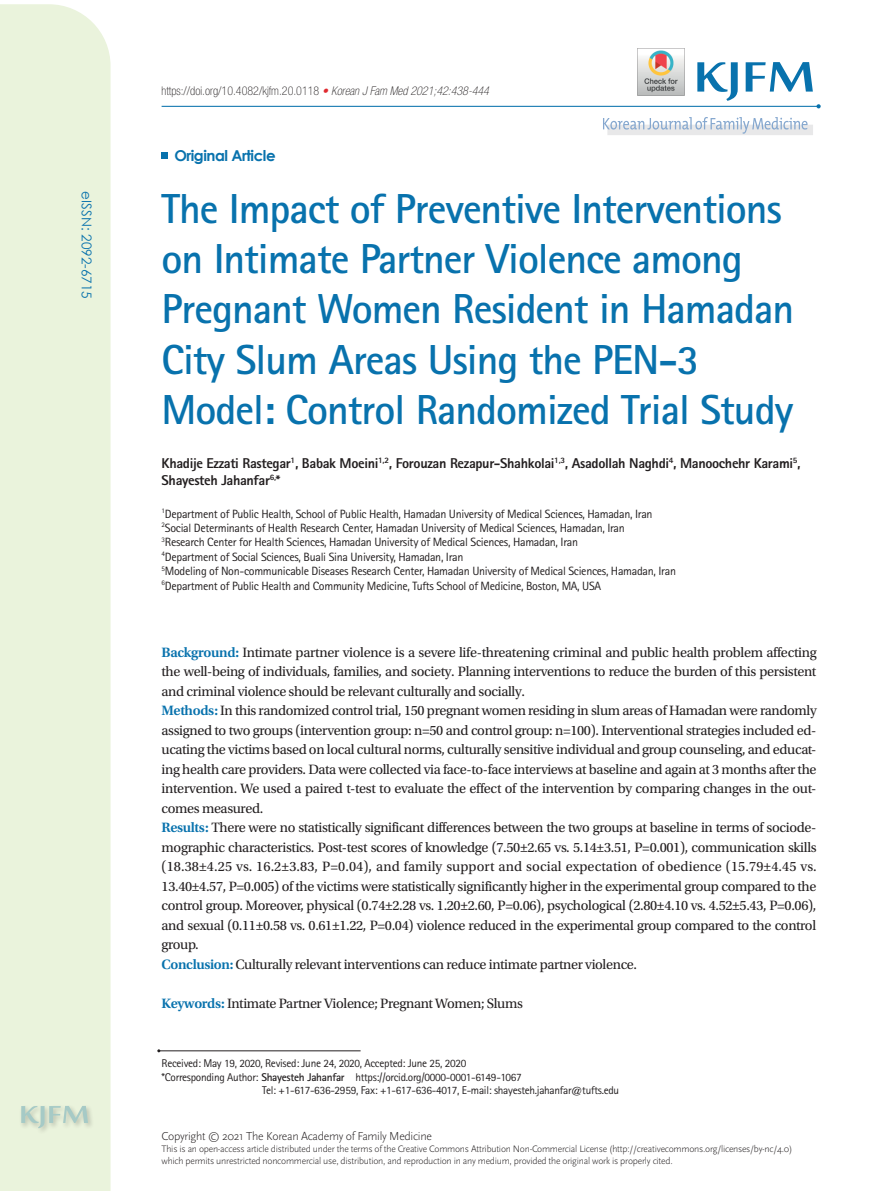
<style>
.page{position:relative;width:893px;height:1191px;background:#fff}
.page>*{position:absolute;margin:0;border:0;box-sizing:border-box;transform-origin:0 0}
.t1{font:700 42px/50.4px "Rotis Sans Serif Std";letter-spacing:-.025em;color:#0872ad}
.t2{font:700 15px "Century Gothic";letter-spacing:-.03em;color:#0872ad}
.t3{font:14.25px/19.5px "Utopia Std";letter-spacing:-.025em;color:#231f20}
.t4{font:800 14.25px/17.1px "Rotis Sans Serif Std";letter-spacing:-.025em;color:#231f20}
.t5{font:13.5px "Century Gothic";color:#0872ad}
.t6{font:12px/14.4px "Rotis Sans Serif Std";letter-spacing:-.025em;color:#231f20}
.t7{font:100 condensed 12px "Helvetica Neue LT Std";color:#231f20}
.t8{font:300 12px "Scala Sans";letter-spacing:-.025em;color:#231f20}
.t9{font:11.25px "Rotis Sans Serif Std";letter-spacing:-.025em;color:#231f20}
.t10{font:300 9.75px/11.7px "Scala Sans";letter-spacing:-.025em;color:#231f20}
.s1{font-style:italic;color:#e02a30}
.s2{font-style:italic}
.s3{font-weight:600;color:#0872ad}
.s4{font-weight:700}
</style>
<div class="page">
<div style="left:0;top:4px;width:111px;height:1187px;background:#eaf3dc"></div>
<hr style="left:162px;top:106px;width:657px;height:1px;background:#0872ad">
<svg style="left:697px;top:62px;width:124px;height:46px"></svg>
<div style="left:607px;top:125px;width:206px;height:10px;background:#e8e8e9"></div>
<svg style="left:603px;top:117px;width:204px;height:17px"></svg>
<div style="left:19px;top:1103px;width:76px;height:31px;background:#231f20;opacity:.75"></div>
<svg style="left:21px;top:1106px;width:67px;height:22px"></svg>
<hr style="left:159px;top:1050px;width:202px;height:1px;background:#231f20">
<div style="left:162px;top:152px;width:6px;height:7px;background:#0872ad"></div>
<img style="left:638px;top:50px;width:46px;height:46px">
<p class="t5" style="left:96px;top:191px;width:109px;rotate:90deg">eISSN: 2092-6715</p>
<p class="t7" style="left:162px;top:84px;width:329px">https://doi.org/10.4082/kjfm.20.0118 <span class="s1">•</span> <span class="s2">Korean J Fam Med 2021;42:438-444</span></p>
<p class="t2" style="left:174px;top:144px;width:103px">Original Article</p>
<h1 class="t1" style="left:162px;top:182px;width:634px">The Impact of Preventive Interventions on Intimate Partner Violence among Pregnant Women Resident in Hamadan City Slum Areas Using the PEN-3<br>Model: Control Randomized Trial Study</h1>
<p class="t4" style="left:162px;top:455px;width:641px">Khadije Ezzati Rastegar<sup>1</sup>, Babak Moeini<sup>1,2</sup>, Forouzan Rezapur-Shahkolai<sup>1,3</sup>, Asadollah Naghdi<sup>4</sup>, Manoochehr Karami<sup>5</sup>,<br>Shayesteh Jahanfar<sup>6,</sup>*</p>
<p class="t6" style="left:162px;top:506px;width:516px"><sup>1</sup>Department of Public Health, School of Public Health, Hamadan University of Medical Sciences, Hamadan, Iran <sup>2</sup>Social Determinants of Health Research Center, Hamadan University of Medical Sciences, Hamadan, Iran<br><sup>3</sup>Research Center for Health Sciences, Hamadan University of Medical Sciences, Hamadan, Iran<br><sup>4</sup>Department of Social Sciences, Buali Sina University, Hamadan, Iran<br><sup>5</sup>Modeling of Non-communicable Diseases Research Center, Hamadan University of Medical Sciences, Hamadan, Iran <sup>6</sup>Department of Public Health and Community Medicine, Tufts School of Medicine, Boston, MA, USA</p>
<p class="t3" style="left:162px;top:642px;width:657px"><span class="s3">Background:</span> Intimate partner violence is a severe life-threatening criminal and public health problem affecting the well-being of individuals, families, and society. Planning interventions to reduce the burden of this persistent and criminal violence should be relevant culturally and socially.<br><span class="s3">Methods:</span> In this randomized control trial, 150 pregnant women residing in slum areas of Hamadan were randomly assigned to two groups (intervention group: n=50 and control group: n=100). Interventional strategies included ed&shy;ucating the victims based on local cultural norms, culturally sensitive individual and group counseling, and educat&shy;ing health care providers. Data were collected via face-to-face interviews at baseline and again at 3 months after the intervention. We used a paired t-test to evaluate the effect of the intervention by comparing changes in the out&shy;comes measured.<br><span class="s3">Results:</span> There were no statistically significant differences between the two groups at baseline in terms of sociode&shy;mographic characteristics. Post-test scores of knowledge (7.50±2.65 vs. 5.14±3.51, P=0.001), communication skills (18.38±4.25 vs. 16.2±3.83, P=0.04), and family support and social expectation of obedience (15.79±4.45 vs.<br>13.40±4.57, P=0.005) of the victims were statistically significantly higher in the experimental group compared to the control group. Moreover, physical (0.74±2.28 vs. 1.20±2.60, P=0.06), psychological (2.80±4.10 vs. 4.52±5.43, P=0.06), and sexual (0.11±0.58 vs. 0.61±1.22, P=0.04) violence reduced in the experimental group compared to the control group.<br><span class="s3">Conclusion:</span> Culturally relevant interventions can reduce intimate partner violence.</p>
<p class="t3" style="left:162px;top:993px;width:363px"><span class="s3">Keywords:</span> Intimate Partner Violence; Pregnant Women; Slums</p>
<p class="t9" style="left:162px;top:1057px;width:306px">Received: May 19, 2020, Revised: June 24, 2020, Accepted: June 25, 2020</p>
<p class="t9" style="left:162px;top:1070px;width:362px">*Corresponding Author: <span class="s4">Shayesteh Jahanfar</span> https://orcid.org/0000-0001-6149-1067</p>
<p class="t9" style="left:262px;top:1084px;width:359px">Tel: +1-617-636-2959, Fax: +1-617-636-4017, E-mail: shayesteh.jahanfar@tufts.edu</p>
<p class="t8" style="left:162px;top:1129px;width:272px">Copyright © 2021 The Korean Academy of Family Medicine</p>
<p class="t10" style="left:162px;top:1143px;width:632px">This is an open-access article distributed under the terms of the Creative Commons Attribution Non-Commercial License (http://creativecommons.org/licenses/by-nc/4.0) which permits unrestricted noncommercial use, distribution, and reproduction in any medium, provided the original work is properly cited.</p>
</div>
